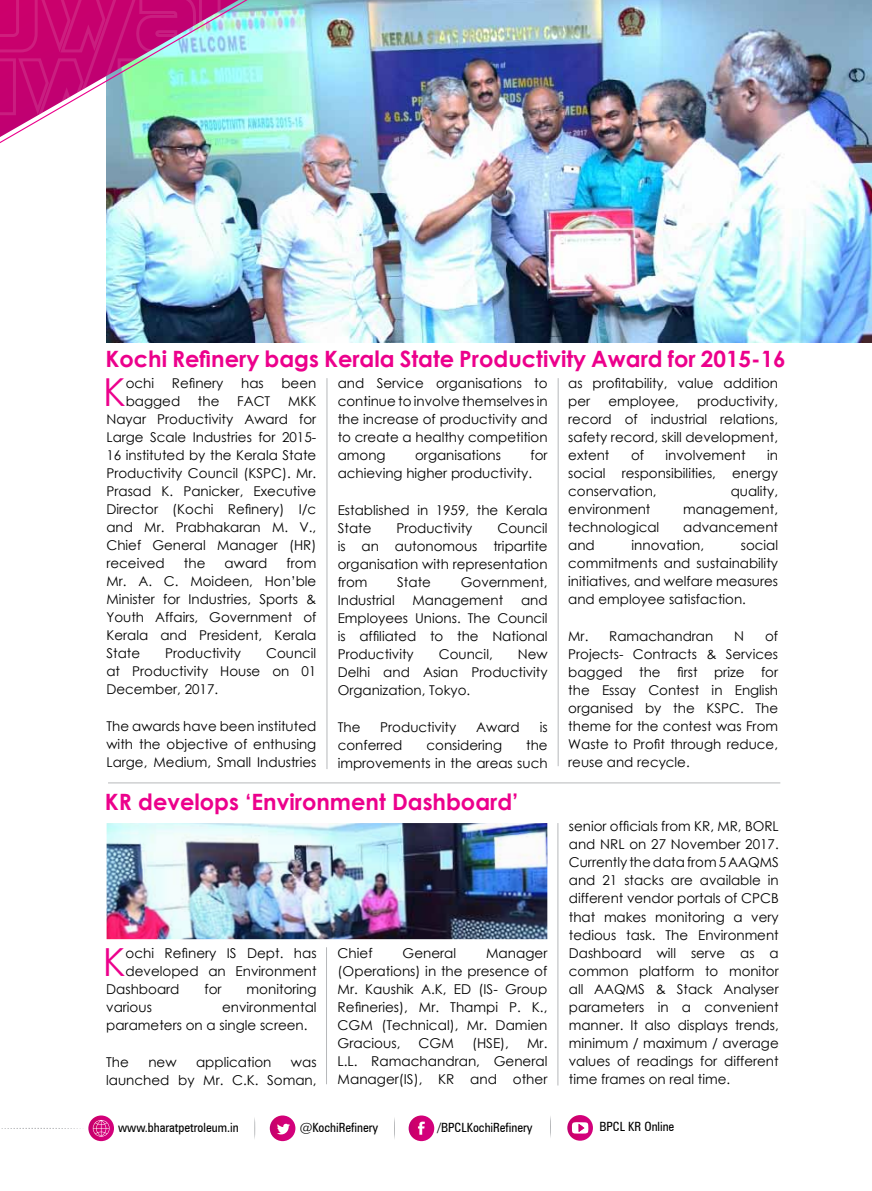
<style>
.page{position:relative;width:872px;height:1191px;background:#fff}
.page>*{position:absolute;margin:0;border:0;box-sizing:border-box;transform-origin:0 0}
.t1{font:38.7px "Century Gothic";color:#ec008c}
.t2{font:38.55px "Century Gothic";color:#ec008c}
.t3{font:700 22.5px "Century Gothic";color:#ec008c}
.t4{font:13.5px/18px "Century Gothic";color:#000;text-align:justify}
.t5{font:condensed 12.75px "Zurich BT";color:#000}
.t6{font:condensed 12.75px "Zurich BT";color:#010101}
</style>
<div class="page">
<hr style="left:108px;top:782px;width:672px;height:1px;background:#b6b8ba">
<img style="left:106px;top:0;width:766px;height:342px">
<img style="left:106px;top:0;width:256px;height:292px">
<img style="left:0;top:0;width:273px;height:149px">
<svg style="left:1px;top:1128px;width:80px;height:1px"></svg>
<div style="left:270px;top:1115px;width:25px;height:26px;background:linear-gradient(to bottom,#cf0174,#cf0074);border-radius:13px"></div>
<svg style="left:277px;top:1123px;width:13px;height:11px"></svg>
<svg style="left:408px;top:1115px;width:26px;height:26px"></svg>
<svg style="left:418px;top:1121px;width:7px;height:13px"></svg>
<svg style="left:88px;top:1115px;width:26px;height:26px"></svg>
<svg style="left:93px;top:1120px;width:17px;height:16px"></svg>
<svg style="left:254px;top:1118px;width:1px;height:21px"></svg>
<svg style="left:394px;top:1118px;width:1px;height:21px"></svg>
<svg style="left:550px;top:1116px;width:1px;height:22px"></svg>
<svg style="left:567px;top:1115px;width:26px;height:25px"></svg>
<svg style="left:571px;top:1122px;width:17px;height:12px"></svg>
<hr style="left:326px;top:378px;width:1px;height:391px;background:#b6b8ba">
<hr style="left:558px;top:378px;width:1px;height:388px;background:#b6b8ba">
<hr style="left:557px;top:823px;width:1px;height:262px;background:#b6b8ba">
<hr style="left:326px;top:947px;width:1px;height:137px;background:#b6b8ba">
<img style="left:107px;top:823px;width:440px;height:116px">
<h3 class="t3" style="left:105px;top:342px;width:682px">Kochi Refinery bags Kerala State Productivity Award for 2015-16</h3>
<h2 class="t2" style="left:103px;top:365px;width:24px">K</h2>
<p class="t4" style="left:126px;top:374px;width:30px">ochi</p>
<p class="t4" style="left:172px;top:374px;width:53px">Refinery</p>
<p class="t4" style="left:241px;top:374px;width:24px">has</p>
<p class="t4" style="left:281px;top:374px;width:36px">been</p>
<p class="t4" style="left:568px;top:374px;width:211px">as profitability, value addition per</p>
<p class="t4" style="left:338px;top:374px;width:211px">and Service organisations to continue to involve themselves in the increase of productivity and to create a healthy competition among</p>
<p class="t4" style="left:568px;top:392px;width:211px;text-indent:129px">productivity, record of industrial relations, safety record, skill development, extent</p>
<p class="t4" style="left:126px;top:392px;width:56px">bagged</p>
<p class="t4" style="left:198px;top:392px;width:23px">the</p>
<p class="t4" style="left:237px;top:392px;width:35px">FACT</p>
<p class="t4" style="left:608px;top:392px;width:72px">employee,</p>
<p class="t4" style="left:106px;top:392px;width:211px;text-indent:182px">MKK Nayar Productivity Award for Large Scale Industries for 2015- 16 instituted by the Kerala State Productivity Council (KSPC). Mr.<br>Prasad K. Panicker, Executive Director (Kochi Refinery) I/c and Mr. Prabhakaran M. V., Chief General Manager (HR) received</p>
<p class="t4" style="left:568px;top:446px;width:211px;text-indent:199px">in social responsibilities, energy conservation,</p>
<p class="t4" style="left:631px;top:446px;width:15px">of</p>
<p class="t4" style="left:665px;top:446px;width:82px">involvement</p>
<p class="t4" style="left:338px;top:446px;width:211px;text-indent:193px">for achieving higher productivity.</p>
<p class="t4" style="left:338px;top:501px;width:211px">Established in 1959, the Kerala<br>State</p>
<p class="t4" style="left:415px;top:446px;width:87px">organisations</p>
<p class="t4" style="left:730px;top:482px;width:49px">quality,</p>
<p class="t4" style="left:568px;top:500px;width:84px">environment</p>
<p class="t4" style="left:683px;top:500px;width:96px">management,</p>
<p class="t4" style="left:568px;top:518px;width:92px">technological</p>
<p class="t4" style="left:683px;top:518px;width:96px">advancement</p>
<p class="t4" style="left:568px;top:536px;width:28px">and</p>
<p class="t4" style="left:631px;top:536px;width:74px">innovation,</p>
<p class="t4" style="left:338px;top:519px;width:211px;text-indent:160px">Council is an autonomous tripartite organisation with representation from</p>
<p class="t4" style="left:396px;top:519px;width:78px">Productivity</p>
<p class="t4" style="left:568px;top:536px;width:211px;text-indent:172px">social commitments and sustainability initiatives, and welfare measures and employee satisfaction.</p>
<p class="t4" style="left:568px;top:627px;width:147px">Mr. Ramachandran</p>
<p class="t4" style="left:734px;top:627px;width:11px">N</p>
<p class="t4" style="left:106px;top:554px;width:211px;text-indent:180px">from Mr. A. C. Moideen, Hon’ble Minister for Industries, Sports &amp; Youth Affairs, Government of Kerala and President, Kerala State</p>
<p class="t4" style="left:184px;top:554px;width:23px">the</p>
<p class="t4" style="left:225px;top:554px;width:44px">award</p>
<p class="t4" style="left:397px;top:573px;width:35px">State</p>
<p class="t4" style="left:461px;top:573px;width:88px">Government,</p>
<p class="t4" style="left:338px;top:591px;width:58px">Industrial</p>
<p class="t4" style="left:412px;top:591px;width:92px">Management</p>
<p class="t4" style="left:338px;top:591px;width:211px;text-indent:183px">and Employees Unions. The Council is affiliated to the National Productivity</p>
<p class="t4" style="left:568px;top:627px;width:211px;text-indent:197px">of Projects- Contracts &amp; Services bagged the first prize for the Essay Contest in English organised by the KSPC. The theme for the contest was From Waste to Profit through reduce, reuse and recycle.</p>
<p class="t4" style="left:106px;top:644px;width:211px;text-indent:160px">Council at Productivity House on 01<br>December, 2017.</p>
<p class="t4" style="left:106px;top:717px;width:211px">The awards have been instituted with the objective of enthusing Large, Medium, Small Industries</p>
<p class="t4" style="left:165px;top:644px;width:78px">Productivity</p>
<p class="t4" style="left:439px;top:645px;width:55px">Council,</p>
<p class="t4" style="left:338px;top:645px;width:211px;text-indent:180px">New Delhi and Asian Productivity Organization, Tokyo.</p>
<p class="t4" style="left:338px;top:717px;width:24px">The</p>
<p class="t4" style="left:380px;top:717px;width:78px">Productivity</p>
<p class="t4" style="left:476px;top:717px;width:45px">Award</p>
<p class="t4" style="left:539px;top:717px;width:9px">is</p>
<p class="t4" style="left:338px;top:735px;width:66px">conferred</p>
<p class="t4" style="left:426px;top:735px;width:77px">considering</p>
<p class="t4" style="left:338px;top:735px;width:211px;text-align:right">the<br>improvements in the areas such</p>
<h3 class="t3" style="left:105px;top:785px;width:415px">KR develops ‘Environment Dashboard’</h3>
<h1 class="t1" style="left:103px;top:935px;width:24px">K</h1>
<p class="t4" style="left:126px;top:943px;width:192px">ochi Refinery IS Dept. has</p>
<p class="t4" style="left:126px;top:962px;width:192px">developed an Environment</p>
<p class="t4" style="left:106px;top:980px;width:75px">Dashboard</p>
<p class="t4" style="left:204px;top:980px;width:19px">for</p>
<p class="t4" style="left:247px;top:980px;width:71px">monitoring</p>
<p class="t4" style="left:106px;top:998px;width:47px">various</p>
<p class="t4" style="left:106px;top:998px;width:212px;text-indent:116px">environmental parameters on a single screen.</p>
<p class="t4" style="left:106px;top:1052px;width:24px">The</p>
<p class="t4" style="left:148px;top:1052px;width:30px">new</p>
<p class="t4" style="left:196px;top:1052px;width:77px">application</p>
<p class="t4" style="left:106px;top:1052px;width:212px;text-align:right">was<br>launched by Mr. C.K. Soman,</p>
<p class="t4" style="left:338px;top:943px;width:36px">Chief</p>
<p class="t4" style="left:402px;top:943px;width:55px">General</p>
<p class="t4" style="left:337px;top:943px;width:211px;text-indent:149px">Manager (Operations) in the presence of Mr. Kaushik A.K, ED (IS- Group Refineries), Mr. Thampi P. K., CGM (Technical), Mr. Damien Gracious,</p>
<p class="t4" style="left:418px;top:1034px;width:37px">CGM</p>
<p class="t4" style="left:472px;top:1034px;width:39px">(HSE),</p>
<p class="t4" style="left:337px;top:1034px;width:211px;text-indent:189px">Mr.<br>L.L. Ramachandran, General Manager(IS), KR and other</p>
<p class="t4" style="left:569px;top:817px;width:211px">senior officials from KR, MR, BORL and NRL on 27 November 2017.<br>Currently the data from 5 AAQMS and 21 stacks are available in different vendor portals of CPCB that makes monitoring a very tedious task. The Environment Dashboard will serve as a common platform to monitor all AAQMS &amp; Stack Analyser parameters in a convenient manner. It also displays trends, minimum / maximum / average values of readings for different time frames on real time.</p>
<p class="t5" style="left:118px;top:1119px;width:122px">www.bharatpetroleum.in</p>
<p class="t5" style="left:300px;top:1119px;width:80px">@KochiRefinery</p>
<p class="t6" style="left:437px;top:1119px;width:97px">/BPCLKochiRefinery</p>
<p class="t6" style="left:599px;top:1119px;width:76px">BPCL KR Online</p>
</div>
